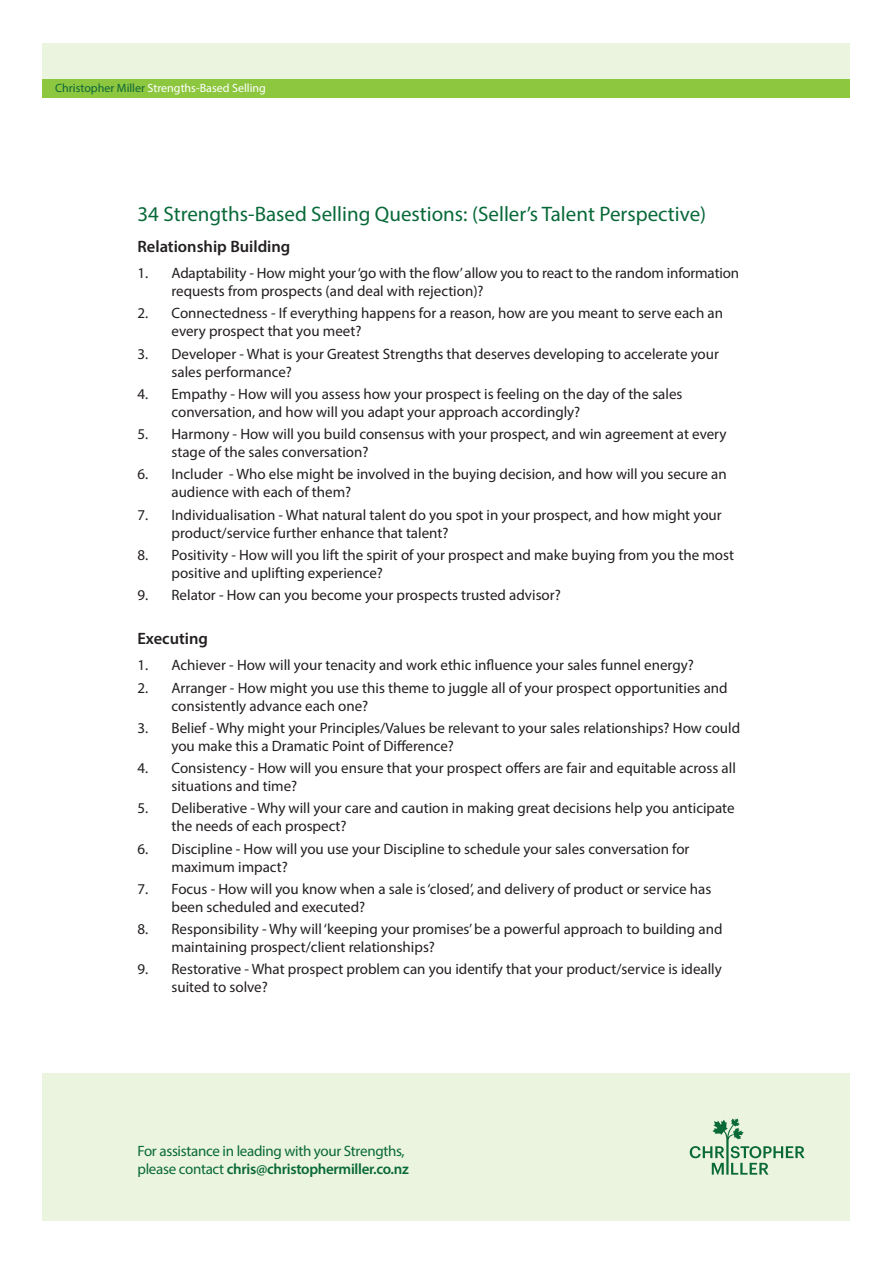
<style>
.page{position:relative;width:893px;height:1263px;background:#fff}
.page>*{position:absolute;margin:0;border:0;box-sizing:border-box;transform-origin:0 0}
.t1{font:21px "Myriad Pro";color:#096939}
.Sub-head{font:600 16.5px "Myriad Pro";color:#231f20}
.Bullets_2{font:15px/18px "Myriad Pro";color:#231f20}
.body{font:15px/18px "Myriad Pro";letter-spacing:-.02em;color:#096939}
.intro{font:12px "Myriad Pro";color:#fff}
.s1{color:#0c6638}
.s2{font-weight:600}
</style>
<div class="page">
<div style="left:43px;top:43px;width:807px;height:55px;background:#ebf4de"></div>
<div style="left:43px;top:79px;width:807px;height:19px;background:#8dc63f"></div>
<div style="left:43px;top:1073px;width:807px;height:147px;background:#ebf4de"></div>
<svg style="left:690px;top:1118px;width:114px;height:56px"></svg>
<p class="intro" style="left:55px;top:80px;width:212px"><span class="s1">Christopher Miller</span> Strengths-Based Selling</p>
<p class="t1" style="left:137px;top:201px;width:570px">34 Strengths-Based Selling Questions: (Seller’s Talent Perspective)</p>
<p class="Sub-head" style="left:137px;top:236px;width:154px">Relationship Building</p>
<p class="Bullets_2" style="left:171px;top:264px;width:569px;text-indent:-34px">1. Adaptability - How might your ‘go with the flow’ allow you to react to the random information requests from prospects (and deal with rejection)?</p>
<p class="Bullets_2" style="left:171px;top:304px;width:553px;text-indent:-34px">2. Connectedness - If everything happens for a reason, how are you meant to serve each an every prospect that you meet?</p>
<p class="Bullets_2" style="left:171px;top:344px;width:549px;text-indent:-34px">3. Developer - What is your Greatest Strengths that deserves developing to accelerate your sales performance?</p>
<p class="Bullets_2" style="left:171px;top:385px;width:512px;text-indent:-34px">4. Empathy - How will you assess how your prospect is feeling on the day of the sales conversation, and how will you adapt your approach accordingly?</p>
<p class="Bullets_2" style="left:171px;top:425px;width:557px;text-indent:-34px">5. Harmony - How will you build consensus with your prospect, and win agreement at every stage of the sales conversation?</p>
<p class="Bullets_2" style="left:171px;top:465px;width:557px;text-indent:-34px">6. Includer - Who else might be involved in the buying decision, and how will you secure an audience with each of them?</p>
<p class="Bullets_2" style="left:171px;top:505px;width:552px;text-indent:-34px">7. Individualisation - What natural talent do you spot in your prospect, and how might your product/service further enhance that talent?</p>
<p class="Bullets_2" style="left:171px;top:546px;width:564px;text-indent:-34px">8. Positivity - How will you lift the spirit of your prospect and make buying from you the most positive and uplifting experience?</p>
<p class="Bullets_2" style="left:137px;top:586px;width:425px">9. Relator - How can you become your prospects trusted advisor?</p>
<p class="Sub-head" style="left:137px;top:628px;width:72px">Executing</p>
<p class="Bullets_2" style="left:137px;top:656px;width:558px">1. Achiever - How will your tenacity and work ethic influence your sales funnel energy?</p>
<p class="Bullets_2" style="left:171px;top:678px;width:558px;text-indent:-34px">2. Arranger - How might you use this theme to juggle all of your prospect opportunities and consistently advance each one?</p>
<p class="Bullets_2" style="left:171px;top:718px;width:570px;text-indent:-34px">3. Belief - Why might your Principles/Values be relevant to your sales relationships? How could you make this a Dramatic Point of Difference?</p>
<p class="Bullets_2" style="left:171px;top:759px;width:566px;text-indent:-34px">4. Consistency - How will you ensure that your prospect offers are fair and equitable across all situations and time?</p>
<p class="Bullets_2" style="left:171px;top:799px;width:565px;text-indent:-34px">5. Deliberative - Why will your care and caution in making great decisions help you anticipate the needs of each prospect?</p>
<p class="Bullets_2" style="left:171px;top:839px;width:519px;text-indent:-34px">6. Discipline - How will you use your Discipline to schedule your sales conversation for maximum impact?</p>
<p class="Bullets_2" style="left:171px;top:879px;width:541px;text-indent:-34px">7. Focus - How will you know when a sale is ‘closed’, and delivery of product or service has been scheduled and executed?</p>
<p class="Bullets_2" style="left:171px;top:920px;width:552px;text-indent:-34px">8. Responsibility - Why will ‘keeping your promises’ be a powerful approach to building and maintaining prospect/client relationships?</p>
<p class="Bullets_2" style="left:171px;top:960px;width:552px;text-indent:-34px">9. Restorative - What prospect problem can you identify that your product/service is ideally suited to solve?</p>
<p class="body" style="left:137px;top:1142px;width:273px">For assistance in leading with your Strengths, please contact <span class="s2">chris@christophermiller.co.nz</span></p>
</div>
